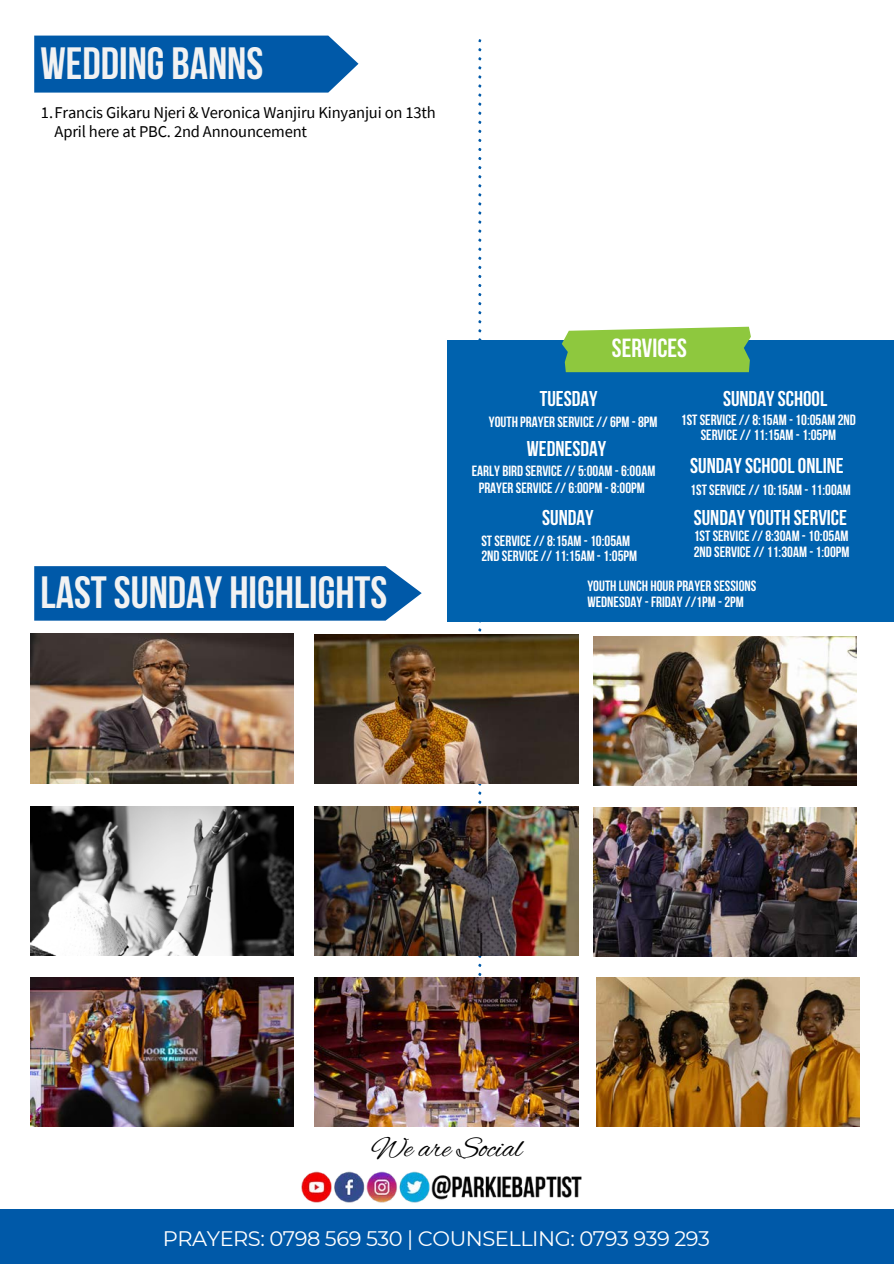
<style>
.page{position:relative;width:894px;height:1264px;background:#fff}
.page>*{position:absolute;margin:0;border:0;box-sizing:border-box;transform-origin:0 0}
.t1{font:700 45px "Bebas Neue";color:#f2f2f2}
.t2{font:30px "Alex Brush";color:#000}
.t3{font:700 26.1px "Bebas Neue";color:#fff}
.t4{font:700 21.3px "Bebas Neue";color:#fff}
.t5{font:21px "Montserrat";letter-spacing:-.025em;color:#fff}
.t6{font:16.5px/19.2px "Source Sans Pro";letter-spacing:-.01em;color:#000}
.t7{font:700 14.7px/15.8px "Bebas Neue";color:#fff}
</style>
<div class="page">
<svg style="left:34px;top:36px;width:324px;height:57px;background:#0c61ac"></svg>
<div style="left:0;top:1209px;width:893px;height:54px;background:#0059a8"></div>
<div style="left:34px;top:566px;width:387px;height:54px;background:#0059a8"></div>
<img style="left:31px;top:806px;width:263px;height:149px">
<img style="left:30px;top:977px;width:264px;height:149px">
<svg style="left:478px;top:39px;width:3px;height:937px"></svg>
<img style="left:314px;top:806px;width:264px;height:149px">
<img style="left:314px;top:635px;width:264px;height:148px">
<img style="left:314px;top:977px;width:264px;height:149px">
<img style="left:596px;top:977px;width:263px;height:149px">
<img style="left:301px;top:1171px;width:281px;height:32px">
<img style="left:593px;top:808px;width:263px;height:148px">
<img style="left:593px;top:636px;width:263px;height:149px">
<div style="left:446px;top:340px;width:447px;height:281px;background:#0062ae"></div>
<svg style="left:562px;top:327px;width:188px;height:45px;background:#90c849"></svg>
<img style="left:30px;top:634px;width:263px;height:149px">
<h1 class="t1" style="left:40px;top:45px;width:224px">WEDDING BANNS</h1>
<p class="t6" style="left:55px;top:103px;width:383px;text-indent:-14px">1.Francis Gikaru Njeri &amp; Veronica Wanjiru Kinyanjui on 13th<br>April here at PBC. 2nd Announcement</p>
<h1 class="t1" style="left:40px;top:574px;width:348px">LAST SUNDAY HIGHLIGHTS</h1>
<h3 class="t3" style="left:611px;top:337px;width:76px">SERVICES</h3>
<h3 class="t4" style="left:539px;top:389px;width:59px">TUESDAY</h3>
<h3 class="t4" style="left:526px;top:439px;width:81px">WEDNESDAY</h3>
<p class="t7" style="left:488px;top:415px;width:170px">YOUTH PRAYER SERVICE // 6PM - 8PM</p>
<p class="t7" style="left:471px;top:463px;width:185px;line-height:17.2px;text-align:center">EARLY BIRD SERVICE // 5:00AM - 6:00AM<br>PRAYER SERVICE // 6:00PM - 8:00PM</p>
<h3 class="t4" style="left:722px;top:389px;width:106px">SUNDAY SCHOOL</h3>
<p class="t7" style="left:680px;top:414px;width:177px;line-height:14.7px;text-align:center">1ST SERVICE // 8:15AM - 10:05AM 2ND<br>SERVICE // 11:15AM - 1:05PM</p>
<h3 class="t4" style="left:690px;top:457px;width:155px">SUNDAY SCHOOL ONLINE</h3>
<p class="t7" style="left:690px;top:483px;width:162px">1ST SERVICE // 10:15AM - 11:00AM</p>
<h3 class="t4" style="left:542px;top:508px;width:53px">SUNDAY</h3>
<h3 class="t4" style="left:693px;top:509px;width:155px">SUNDAY YOUTH SERVICE</h3>
<p class="t7" style="left:481px;top:534px;width:157px">ST SERVICE // 8:15AM - 10:05AM<br>2ND SERVICE // 11:15AM - 1:05PM</p>
<p class="t7" style="left:693px;top:529px;width:157px">1ST SERVICE // 8:30AM - 10:05AM<br>2ND SERVICE // 11:30AM - 1:00PM</p>
<p class="t7" style="left:587px;top:579px;width:170px">YOUTH LUNCH HOUR PRAYER SESSIONS<br>WEDNESDAY - FRIDAY //1PM - 2PM</p>
<h2 class="t2" style="left:371px;top:1131px;width:153px">We are Social</h2>
<h3 class="t5" style="left:163px;top:1225px;width:548px">PRAYERS: 0798 569 530 | COUNSELLING: 0793 939 293</h3>
</div>
